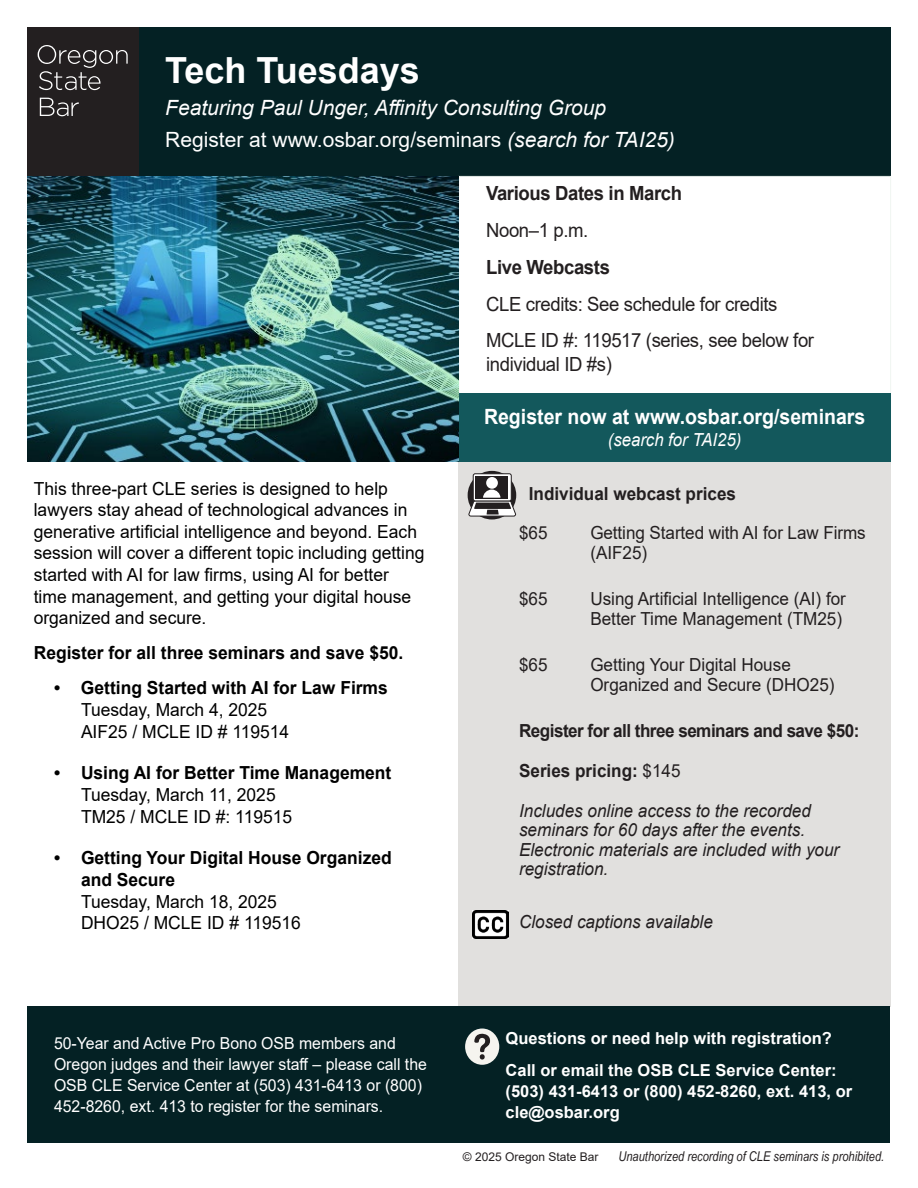
<style>
.page{position:relative;width:918px;height:1188px;background:#fff}
.page>*{position:absolute;margin:0;border:0;box-sizing:border-box;transform-origin:0 0}
.t1{font:700 36px "Arial";color:#fff}
.t2{font:italic 21px/32px "Arial";color:#fff}
.t3{font:700 21px "Arial";color:#fff;scale:.93 1}
.t4{font:19.5px/36.9px "Arial";letter-spacing:-.02em;color:#231f20;scale:.95 1}
.t5{font:700 19.5px "Arial";letter-spacing:-.02em;color:#231f20;scale:.95 1}
.t6{font:18px/21.6px "Arial";color:#000}
.t7{font:18px/19.5px "Arial";color:#231f20;scale:.95 1}
.t8{font:700 18px/21.6px "Arial";color:#000}
.t9{font:italic 18px/19.5px "Arial";color:#231f20;scale:.95 1}
.t10{font:700 18px "Arial";color:#231f20;scale:.95 1}
.t11{font:700 18px "Arial";letter-spacing:-.03em;color:#231f20;scale:.95 1}
.t12{font:italic 18px "Arial";color:#fff;scale:.93 1}
.t13{font:16.5px/21px "Arial";color:#fff;scale:.96 1}
.t14{font:700 16.5px/31.3px "Arial";color:#fff}
.t15{font:italic 13.5px "Arial Narrow";color:#231f20}
.t16{font:12px "Arial";color:#231f20}
.s1{font-style:normal}
.s2{font-weight:400}
</style>
<div class="page">
<div style="left:138px;top:27px;width:753px;height:149px;background:#042124"></div>
<div style="left:27px;top:27px;width:111px;height:149px;background:#231f20"></div>
<svg style="left:38px;top:45px;width:90px;height:45px"></svg>
<svg style="left:40px;top:98px;width:39px;height:18px"></svg>
<div style="left:458px;top:461px;width:433px;height:546px;background:#e1e0de"></div>
<div style="left:27px;top:1007px;width:432px;height:136px;background:#042124"></div>
<div style="left:458px;top:1007px;width:432px;height:136px;background:#042124"></div>
<div style="left:465px;top:1029px;width:34px;height:36px;background:#f5f4ef;border-radius:50%"></div>
<svg style="left:474px;top:1034px;width:16px;height:26px"></svg>
<div style="left:458px;top:393px;width:433px;height:68px;background:#13585c"></div>
<img style="left:473px;top:911px;width:35px;height:28px">
<img style="left:27px;top:176px;width:431px;height:285px">
<div style="left:468px;top:471px;width:48px;height:48px;background:#231f20;border-radius:50%"></div>
<svg style="left:473px;top:474px;width:38px;height:27px"></svg>
<div style="left:473px;top:473px;width:39px;height:28px;border:1px solid #231f20;border-radius:2px"></div>
<div style="left:476px;top:476px;width:32px;height:23px;background:#231f20"></div>
<div style="left:486px;top:477px;width:12px;height:12px;background:#fff;border-radius:50%"></div>
<svg style="left:468px;top:490px;width:49px;height:27px"></svg>
<h1 class="t1" style="left:165px;top:45px;width:256px">Tech Tuesdays</h1>
<p class="t2" style="left:165px;top:92px;width:511px">Featuring Paul Unger, Affinity Consulting Group<br><span class="s1">Register at www.osbar.org/seminars</span> (search for TAI25)</p>
<p class="t5" style="left:486px;top:179px;width:208px">Various Dates in March</p>
<p class="t4" style="left:486px;top:211px;width:109px">Noon–1 p.m.</p>
<p class="t5" style="left:486px;top:253px;width:132px">Live Webcasts</p>
<p class="t4" style="left:486px;top:285px;width:347px">CLE credits: See schedule for credits<br>MCLE ID #: 119517 (series, see below for</p>
<p class="t4" style="left:486px;top:346px;width:134px">individual ID #s)</p>
<p class="t6" style="left:34px;top:477px;width:392px">This three-part CLE series is designed to help lawyers stay ahead of technological advances in generative artificial intelligence and beyond. Each session will cover a different topic including getting started with AI for law firms, using AI for better time management, and getting your digital house organized and secure.</p>
<p class="t8" style="left:34px;top:642px;width:371px">Register for all three seminars and save $50.</p>
<p class="t8" style="left:54px;top:677px;width:335px">• Getting Started with AI for Law Firms</p>
<p class="t6" style="left:81px;top:699px;width:210px">Tuesday, March 4, 2025<br>AIF25 / MCLE ID # 119514</p>
<p class="t8" style="left:54px;top:762px;width:339px">• Using AI for Better Time Management</p>
<p class="t6" style="left:81px;top:784px;width:213px">Tuesday, March 11, 2025<br>TM25 / MCLE ID #: 119515</p>
<p class="t8" style="left:81px;top:847px;width:312px;text-indent:-27px">• Getting Your Digital House Organized and Secure</p>
<p class="t6" style="left:81px;top:890px;width:221px">Tuesday, March 18, 2025<br>DHO25 / MCLE ID # 119516</p>
<p class="t3" style="left:484px;top:402px;width:412px">Register now at www.osbar.org/seminars</p>
<p class="t12" style="left:608px;top:428px;width:145px">(search for TAI25)</p>
<p class="t10" style="left:529px;top:481px;width:220px">Individual webcast prices</p>
<p class="t7" style="left:519px;top:523px;width:32px">$65</p>
<p class="t7" style="left:590px;top:523px;width:292px">Getting Started with AI for Law Firms (AIF25)</p>
<p class="t7" style="left:519px;top:589px;width:32px">$65</p>
<p class="t7" style="left:590px;top:589px;width:271px">Using Artificial Intelligence (AI) for<br>Better Time Management (TM25)</p>
<p class="t7" style="left:519px;top:655px;width:32px">$65</p>
<p class="t7" style="left:590px;top:655px;width:259px">Getting Your Digital House<br>Organized and Secure (DHO25)</p>
<p class="t11" style="left:519px;top:718px;width:360px">Register for all three seminars and save $50:</p>
<p class="t10" style="left:519px;top:758px;width:172px">Series pricing: <span class="s2">$145</span></p>
<p class="t9" style="left:519px;top:801px;width:339px">Includes online access to the recorded seminars for 60 days after the events.<br>Electronic materials are included with your registration.</p>
<p class="t9" style="left:519px;top:913px;width:206px">Closed captions available</p>
<p class="t13" style="left:54px;top:1033px;width:390px">50-Year and Active Pro Bono OSB members and Oregon judges and their lawyer staff – please call the OSB CLE Service Center at (503) 431-6413 or (800)<br>452-8260, ext. 413 to register for the seminars.</p>
<p class="t14" style="left:506px;top:1023px;width:333px">Questions or need help with registration?<br>Call or email the OSB CLE Service Center:</p>
<p class="t14" style="left:506px;top:1081px;width:348px;line-height:21px">(503) 431-6413 or (800) 452-8260, ext. 413, or cle@osbar.org</p>
<p class="t16" style="left:463px;top:1149px;width:137px">© 2025 Oregon State Bar</p>
<p class="t15" style="left:618px;top:1147px;width:267px">Unauthorized recording of CLE seminars is prohibited.</p>
</div>
